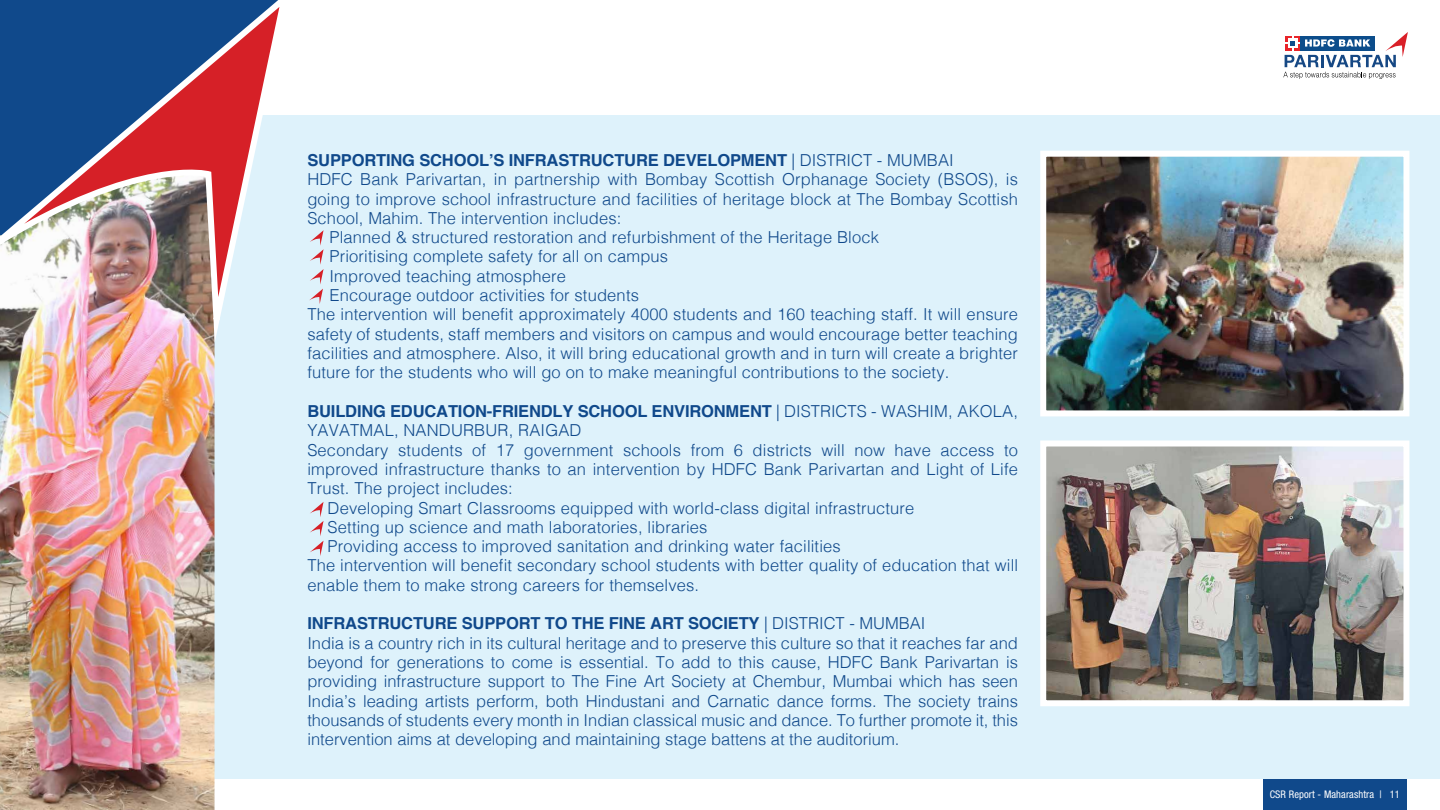
<style>
.page{position:relative;width:1440px;height:810px;background:#fff}
.page>*{position:absolute;margin:0;border:0;box-sizing:border-box;transform-origin:0 0}
.t1{font:300 16.5px/19.4px "Helvetica";letter-spacing:.01em;color:#10498b}
.t2{font:700 16.5px "Helvetica";letter-spacing:-.01em;color:#10498b}
.t3{font:condensed 10.5px "Helvetica Neue LT Std";letter-spacing:.01em;color:#fff}
.s1{font-weight:300}
.s2{font-weight:700}
</style>
<div class="page">
<div style="left:198px;top:115px;width:1242px;height:664px;background:#def2fb"></div>
<img style="left:0;top:327px;width:218px;height:483px">
<img style="left:0;top:0;width:280px;height:327px">
<img style="left:1047px;top:158px;width:355px;height:251px">
<div style="left:1040px;top:151px;width:369px;height:265px;border:6px solid #fff"></div>
<img style="left:1047px;top:448px;width:355px;height:251px">
<div style="left:1040px;top:441px;width:369px;height:265px;border:6px solid #fff"></div>
<svg style="left:1283px;top:32px;width:125px;height:47px"></svg>
<div style="left:1263px;top:779px;width:143px;height:31px;background:#10498b"></div>
<svg style="left:309px;top:230px;width:15px;height:74px"></svg>
<svg style="left:310px;top:502px;width:14px;height:54px"></svg>
<p class="t2" style="left:307px;top:150px;width:648px">SUPPORTING SCHOOL’S INFRASTRUCTURE DEVELOPMENT <span class="s1">| DISTRICT - MUMBAI</span></p>
<p class="t1" style="left:307px;top:169px;width:712px">HDFC Bank Parivartan, in partnership with Bombay Scottish Orphanage Society (BSOS), is</p>
<p class="t1" style="left:307px;top:188px;width:712px">going to improve school infrastructure and facilities of heritage block at The Bombay Scottish</p>
<p class="t1" style="left:307px;top:207px;width:316px">School, Mahim. The intervention includes:</p>
<p class="t1" style="left:330px;top:226px;width:551px">Planned &amp; structured restoration and refurbishment of the Heritage Block</p>
<p class="t1" style="left:330px;top:246px;width:340px">Prioritising complete safety for all on campus</p>
<p class="t1" style="left:330px;top:265px;width:238px">Improved teaching atmosphere</p>
<p class="t1" style="left:330px;top:284px;width:311px">Encourage outdoor activities for students</p>
<p class="t1" style="left:307px;top:304px;width:712px">The intervention will benefit approximately 4000 students and 160 teaching staff. It will ensure</p>
<p class="t1" style="left:307px;top:323px;width:712px">safety of students, staff members and visitors on campus and would encourage better teaching</p>
<p class="t1" style="left:307px;top:342px;width:712px">facilities and atmosphere. Also, it will bring educational growth and in turn will create a brighter</p>
<p class="t1" style="left:307px;top:362px;width:644px">future for the students who will go on to make meaningful contributions to the society.</p>
<p class="t2" style="left:307px;top:401px;width:712px">BUILDING EDUCATION-FRIENDLY SCHOOL ENVIRONMENT <span class="s1">| DISTRICTS - WASHIM, AKOLA,</span></p>
<p class="t1" style="left:307px;top:420px;width:276px">YAVATMAL, NANDURBUR, RAIGAD</p>
<p class="t1" style="left:307px;top:439px;width:712px">Secondary students of 17 government schools from 6 districts will now have access to</p>
<p class="t1" style="left:307px;top:458px;width:712px">improved infrastructure thanks to an intervention by HDFC Bank Parivartan and Light of Life</p>
<p class="t1" style="left:307px;top:478px;width:207px">Trust. The project includes:</p>
<p class="t1" style="left:328px;top:497px;width:588px">Developing Smart Classrooms equipped with world-class digital infrastructure</p>
<p class="t1" style="left:328px;top:516px;width:381px">Setting up science and math laboratories, libraries</p>
<p class="t1" style="left:328px;top:535px;width:515px">Providing access to improved sanitation and drinking water facilities</p>
<p class="t1" style="left:307px;top:555px;width:712px">The intervention will benefit secondary school students with better quality of education that will</p>
<p class="t1" style="left:307px;top:574px;width:393px">enable them to make strong careers for themselves.</p>
<p class="t1" style="left:307px;top:613px;width:712px"><span class="s2">INFRASTRUCTURE SUPPORT TO THE FINE ART SOCIETY</span> | DISTRICT - MUMBAI<br>India is a country rich in its cultural heritage and to preserve this culture so that it reaches far and beyond for generations to come is essential. To add to this cause, HDFC Bank Parivartan is providing infrastructure support to The Fine Art Society at Chembur, Mumbai which has seen India’s leading artists perform, both Hindustani and Carnatic dance forms. The society trains thousands of students every month in Indian classical music and dance. To further promote it, this intervention aims at developing and maintaining stage battens at the auditorium.</p>
<p class="t3" style="left:1270px;top:788px;width:132px">CSR Report - Maharashtra | 11</p>
</div>
